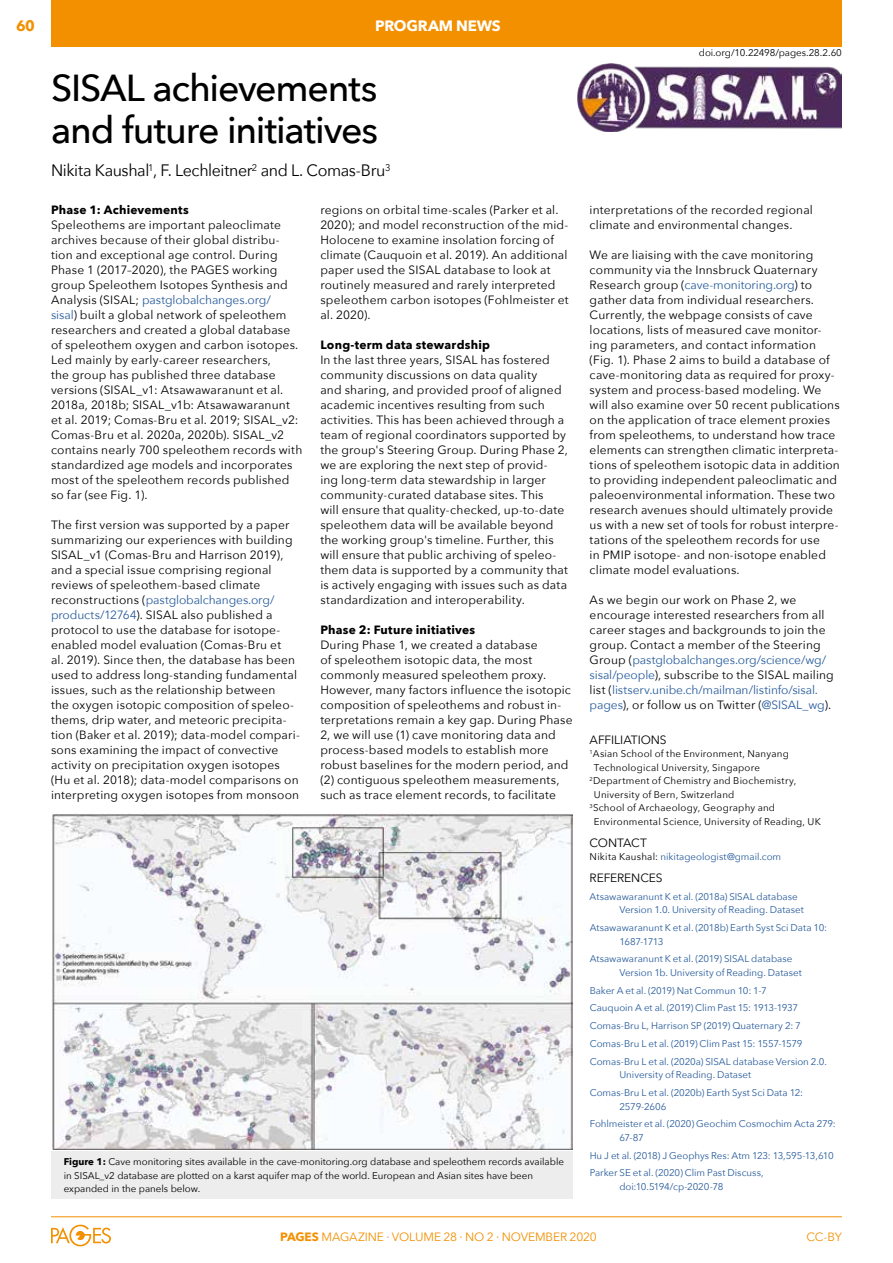
<style>
.page{position:relative;width:893px;height:1263px;background:#fff}
.page>*{position:absolute;margin:0;border:0;box-sizing:border-box;transform-origin:0 0}
.t1{font:500 37.5px/42px "Avenir Next";letter-spacing:-.03em;color:#000;text-align:right}
.t2{font:16.5px "Avenir Next";letter-spacing:-.025em;color:#000}
.t3{font:700 15px "Avenir Next";letter-spacing:-.01em;color:#fff}
.t4{font:700 15px "Avenir Next";color:#f39000}
.t5{font:12px/15px "Avenir Next";letter-spacing:.015em;color:#000}
.t6{font:700 12px "Avenir Next";letter-spacing:.02em;color:#000}
.t7{font:12px "Avenir Next";letter-spacing:-.01em;color:#f39000}
.t8{font:12px "Avenir Next";letter-spacing:-.015em;color:#000}
.t9{font:12px "Avenir Next";letter-spacing:-.005em;color:#000}
.t10{font:9.75px/17.7px "Avenir Next";letter-spacing:-.005em;color:#275b9b}
.t11{font:9.75px/13.5px "Avenir Next";color:#000}
.t12{font:9.75px "Avenir Next";letter-spacing:.02em;color:#000}
.t13{font:9.75px "Avenir Next";letter-spacing:.025em;color:#000}
.s1{color:#275b9b}
.s2{font-weight:700}
.s3{color:#000}
</style>
<div class="page">
<hr style="left:51px;top:1216px;width:791px;height:1px;background:#f39000">
<svg style="left:51px;top:1225px;width:60px;height:21px"></svg>
<div style="left:51px;top:0;width:791px;height:46px;background:#f39000"></div>
<img style="left:578px;top:64px;width:264px;height:67px">
<div style="left:51px;top:1151px;width:522px;height:48px;background:#ededed"></div>
<img style="left:51px;top:814px;width:522px;height:335px">
<p class="t4" style="left:16px;top:13px;width:21px">60</p>
<p class="t3" style="left:375px;top:12px;width:127px">PROGRAM NEWS</p>
<h1 class="t1" style="left:51px;top:66px;width:329px">achievements<br>and future initiatives</h1>
<h2 class="t2" style="left:51px;top:157px;width:341px">Nikita Kaushal<sup>1</sup>, F. Lechleitner<sup>2</sup> and L. Comas-Bru<sup>3</sup></h2>
<h1 class="t1" style="left:51px;top:66px;width:20px">SISAL</h1>
<p class="t6" style="left:51px;top:199px;width:139px">Phase 1: Achievements</p>
<p class="t5" style="left:51px;top:217px;width:253px">Speleothems are important paleoclimate archives because of their global distribu&shy;tion and exceptional age control. During Phase 1 (2017–2020), the PAGES working group Speleothem Isotopes Synthesis and Analysis (SISAL; <span class="s1">pastglobalchanges.org/<br>sisal</span>) built a global network of speleothem researchers and created a global database of speleothem oxygen and carbon isotopes.<br>Led mainly by early-career researchers,<br>the group has published three database versions (SISAL_v1: Atsawawaranunt et al.<br>2018a, 2018b; SISAL_v1b: Atsawawaranunt et al. 2019; Comas-Bru et al. 2019; SISAL_v2:<br>Comas-B ru et al. 2020a, 2020b). SISAL_v2 contains nearly 700 speleothem records with standardized age models and incorporates most of the speleothem records published so far (see Fig. 1).</p>
<p class="t5" style="left:51px;top:517px;width:250px">The first version was supported by a paper summarizing our experiences with building SISAL_v1 (Comas-B ru and Harrison 2019), and a special issue comprising regional reviews of speleothem-based climate reconstructions (<span class="s1">pastglobalchanges.org/ products/12764</span>). SISAL also published a protocol to use the database for isotope&shy;enabled model evaluation (Comas-Bru et<br>al. 2019). Since then, the database has been used to address long-standing fundamental issues, such as the relationship between<br>the oxygen isotopic composition of speleo&shy;thems, drip water, and meteoric precipita&shy;tion (Baker et al. 2019); data-model compari&shy;sons examining the impact of convective activity on precipitation oxygen isotopes (Hu et al. 2018); data-model comparisons on interpreting oxygen isotopes from monsoon</p>
<p class="t5" style="left:320px;top:202px;width:250px">regions on orbital time-scales (Parker et al.<br>2020); and model reconstruction of the mid-Holocene to examine insolation forcing of climate (Cauquoin et al. 2019). An additional paper used the SISAL database to look at routinely measured and rarely interpreted speleothem carbon isotopes (Fohlmeister et al. 2020).</p>
<p class="t6" style="left:320px;top:334px;width:171px">Long-term data stewardship</p>
<p class="t5" style="left:320px;top:352px;width:249px">In the last three years, SISAL has fostered community discussions on data quality<br>and sharing, and provided proof of aligned academic incentives resulting from such activities. This has been achieved through a team of regional coordinators supported by the group's Steering Group. During Phase 2, we are exploring the next step of provid&shy;ing long-term data stewardship in larger community-curated database sites. This<br>will ensure that quality-checked, up-to-date speleothem data will be available beyond the working group's timeline. Further, this will ensure that public archiving of speleo&shy;them data is supported by a community that is actively engaging with issues such as data standardization and interoperability.</p>
<p class="t6" style="left:320px;top:619px;width:156px">Phase 2: Future initiatives</p>
<p class="t5" style="left:320px;top:637px;width:254px">During Phase 1, we created a database<br>of speleothem isotopic data, the most commonly measured speleothem proxy.<br>However, many factors influence the isotopic composition of speleothems and robust in&shy;terpretations remain a key gap. During Phase 2, we will use (1) cave monitoring data and process-based models to establish more robust baselines for the modern period, and (2) contiguous speleothem measurements, such as trace element records, to facilitate</p>
<p class="t11" style="left:64px;top:1155px;width:502px"><span class="s2">Figure 1:</span> Cave monitoring sites available in the cave-monitoring.org database and speleothem records available in SISAL_v2 database are plotted on a karst aquifer map of the world. European and Asian sites have been expanded in the panels below.</p>
<p class="t11" style="left:699px;top:46px;width:145px">doi.org/10.22498/pages.28.2.60</p>
<p class="t5" style="left:590px;top:202px;width:225px">interpretations of the recorded regional climate and environmental changes.</p>
<p class="t5" style="left:590px;top:247px;width:252px">We are liaising with the cave monitoring community via the Innsbruck Quaternary Research group (<span class="s1">cave-monitoring.org</span>) to gather data from individual researchers.<br>Currently, the webpage consists of cave locations, lists of measured cave monitor&shy;ing parameters, and contact information (Fig. 1). Phase 2 aims to build a database of cave-monitoring data as required for proxy&shy;system and process-based modeling. We will also examine over 50 recent publications on the application of trace element proxies from speleothems, to understand how trace elements can strengthen climatic interpreta&shy;tions of speleothem isotopic data in addition to providing independent paleoclimatic and paleoenvironmental information. These two research avenues should ultimately provide us with a new set of tools for robust interpre&shy;tations of the speleothem records for use<br>in PMIP isotope- and non-isotope enabled climate model evaluations.</p>
<p class="t5" style="left:590px;top:592px;width:246px">As we begin our work on Phase 2, we encourage interested researchers from all career stages and backgrounds to join the group. Contact a member of the Steering Group (<span class="s1">pastglobalchanges.org/science/wg/ sisal/people</span>), subscribe to the SISAL mailing list (<span class="s1">listserv.unibe.ch/mailman/listinfo/sisal. pages</span>), or follow us on Twitter (<span class="s1">@SISAL_wg</span>).</p>
<p class="t9" style="left:590px;top:729px;width:79px">AFFILIATIONS</p>
<p class="t12" style="left:590px;top:745px;width:201px"><sup>1</sup>Asian School of the Environment, Nanyang</p>
<p class="t12" style="left:594px;top:759px;width:168px">Technological University, Singapore</p>
<p class="t13" style="left:590px;top:772px;width:208px"><sup>2</sup>Department of Chemistry and Biochemistry,</p>
<p class="t12" style="left:594px;top:786px;width:142px">University of Bern, Switzerland</p>
<p class="t12" style="left:590px;top:799px;width:187px"><sup>3</sup>School of Archaeology, Geography and</p>
<p class="t12" style="left:594px;top:813px;width:228px">Environmental Science, University of Reading, UK</p>
<p class="t8" style="left:590px;top:832px;width:59px">CONTACT</p>
<p class="t10" style="left:590px;top:847px;width:193px"><span class="s3">Nikita Kaushal:</span> nikitageologist@gmail.com</p>
<p class="t8" style="left:590px;top:868px;width:75px">REFERENCES</p>
<p class="t10" style="left:619px;top:889px;width:186px;line-height:13.5px;text-indent:-30px">Atsawawaranunt K et al. (2018a) SISAL database<br>Version 1.0. University of Reading. Dataset</p>
<p class="t10" style="left:619px;top:921px;width:209px;line-height:13.5px;text-indent:-30px">Atsawawaranunt K et al. (2018b) Earth Syst Sci Data 10:<br>1687-1713</p>
<p class="t10" style="left:619px;top:952px;width:184px;line-height:13.5px;text-indent:-30px">Atsawawaranunt K et al. (2019) SISAL database<br>Version 1b. University of Reading. Dataset</p>
<p class="t10" style="left:590px;top:981px;width:239px">Baker A et al. (2019) Nat Commun 10: 1-7<br>Cauquoin A et al. (2019) Clim Past 15: 1913-1937<br>Comas-B ru L, Harrison SP (2019) Quaternary 2: 7<br>Comas-Bru L et al. (2019) Clim Past 15: 1557-1579<br>Comas-B ru L et al. (2020a) SISAL database Version 2.0.</p>
<p class="t10" style="left:590px;top:1065px;width:215px;text-indent:30px">University of Reading. Dataset<br>Comas-B ru L et al. (2020b) Earth Syst Sci Data 12:</p>
<p class="t10" style="left:590px;top:1097px;width:248px;text-indent:30px">2579-2606<br>Fohlmeister et al. (2020) Geochim Cosmochim Acta 279:</p>
<p class="t10" style="left:590px;top:1128px;width:246px;text-indent:30px">67-87<br>Hu J et al. (2018) J Geophys Res: Atm 123: 13,595-13,610<br>Parker SE et al. (2020) Clim Past Discuss,</p>
<p class="t10" style="left:619px;top:1177px;width:105px">doi:10.5194/cp-2020-78</p>
<p class="t7" style="left:280px;top:1227px;width:240px"><span class="s2">PAGES</span> MAGAZINE ∙ VOLUME 28 ∙ NO 2 ∙ Novem</p>
<p class="t7" style="left:546px;top:1227px;width:53px">ber 2020</p>
<p class="t7" style="left:807px;top:1227px;width:37px">CC-BY</p>
</div>
